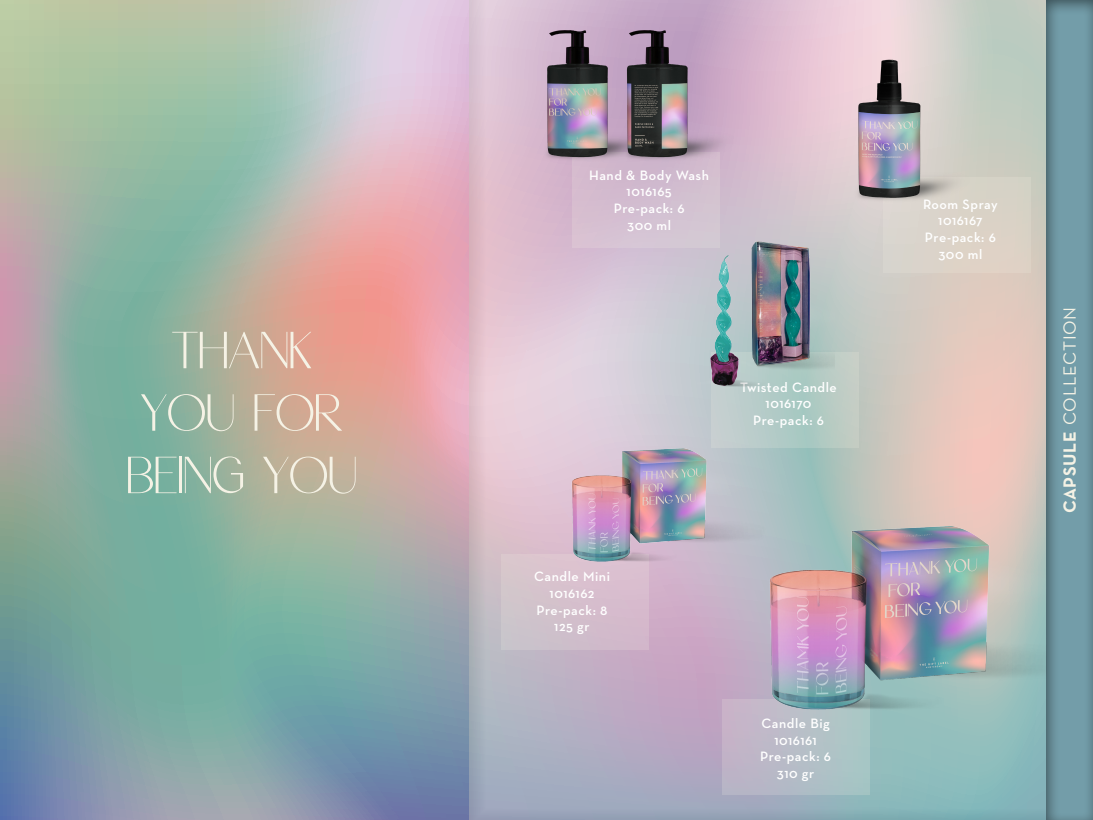
<style>
.page{position:relative;width:1093px;height:820px;background:#fff}
.page>*{position:absolute;margin:0;border:0;box-sizing:border-box;transform-origin:0 0}
.t1{font:52px/62.4px "Starsight";color:#f5f2e5;text-align:center}
.t2{font:18px "Neutra Text";letter-spacing:.04em;color:#f5f2e5}
.t3{font:600 13.84px/16.6px "Neutra Text";letter-spacing:.04em;color:#fff;text-align:center}
.s1{font-weight:700}
</style>
<div class="page">
<svg style="left:0;top:0;width:466px;height:819px;background:#a1ada6"></svg>
<div style="left:466px;top:0;width:621px;height:819px;background:#000;opacity:.4"></div>
<div style="left:1043px;top:0;width:50px;height:819px;background:#000;opacity:.5"></div>
<div style="left:883px;top:177px;width:148px;height:95px;background:#dad2c6"></div>
<div style="left:572px;top:152px;width:148px;height:95px;background:#d4c0d0"></div>
<div style="left:501px;top:553px;width:148px;height:96px;background:#d4c0cb"></div>
<div style="left:722px;top:699px;width:148px;height:95px;background:linear-gradient(to right,#c4b2c8,#a7c8c5)"></div>
<svg style="left:767px;top:352px;width:91px;height:95px;background:#b5cac3"></svg>
<img style="left:800px;top:36px;width:173px;height:184px">
<img style="left:500px;top:0;width:233px;height:177px">
<img style="left:720px;top:463px;width:326px;height:252px">
<img style="left:524px;top:383px;width:243px;height:187px">
<img style="left:697px;top:214px;width:137px;height:184px">
<h1 class="t1" style="left:126px;top:321px;width:232px">THANK<br>YOU FOR<br>BEING YOU</h1>
<p class="t3" style="left:589px;top:166px;width:121px">Hand &amp; Body Wash<br>1016165<br>Pre-pack: 6<br>300 ml</p>
<p class="t3" style="left:534px;top:568px;width:77px">Candle Mini<br>1016162<br>Pre-pack: 8<br>125 gr</p>
<p class="t3" style="left:740px;top:378px;width:98px">Twisted Candle<br>1016170<br>Pre-pack: 6</p>
<p class="t3" style="left:760px;top:714px;width:72px">Candle Big<br>1016161<br>Pre-pack: 6<br>310 gr</p>
<p class="t3" style="left:923px;top:195px;width:76px">Room Spray<br>1016167<br>Pre-pack: 6<br>300 ml</p>
<h2 class="t2" style="left:1059px;top:513px;width:208px;rotate:-90deg"><span class="s1">CAPSULE</span> COLLECTION</h2>
</div>
